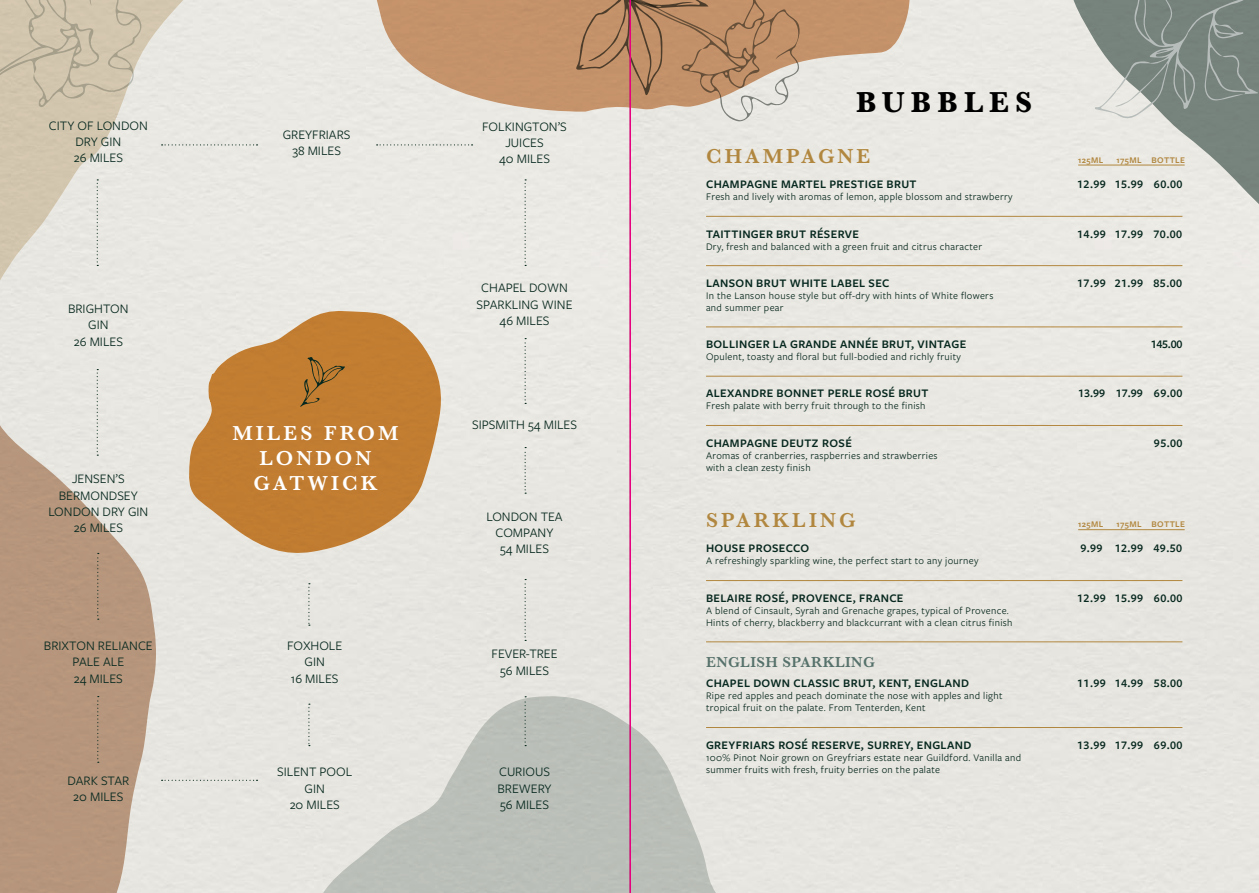
<style>
.page{position:relative;width:1259px;height:893px;background:#e9e7e1}
.page>*{position:absolute;margin:0;border:0;box-sizing:border-box;transform-origin:0 0}
.t1{font:700 30px "Baskerville";letter-spacing:.2em;color:#000}
.t2{font:600 21px/25.2px "Baskerville";letter-spacing:.15em;color:#fff;text-align:center}
.t3{font:600 21px "Baskerville";letter-spacing:.15em;color:#b1873f}
.t4{font:600 15px "Baskerville";letter-spacing:.03em;color:#56716b}
.t5{font:13.5px/16.2px "Freight Sans Pro";color:#06281f;text-align:center}
.t6{font:600 12px "Freight Sans Pro";letter-spacing:.03em;color:#06281f}
.t7{font:600 12px "Freight Sans Pro";color:#06281f}
.t8{font:10.5px/12px "Freight Sans Pro";letter-spacing:.03em;color:#06281f}
.t9{font:600 9px "Freight Sans Pro";letter-spacing:.04em;color:#b1873f}
</style>
<div class="page">
<div style="left:0;top:0;width:205px;height:335px;background:#e9e7e1"></div>
<svg style="left:0;top:414px;width:157px;height:479px;fill:#b6967c"></svg>
<svg style="left:1066px;top:0;width:193px;height:252px;fill:#ebe9e3"></svg>
<svg style="left:343px;top:0;width:568px;height:112px;fill:#c6946b"></svg>
<svg style="left:539px;top:0;width:262px;height:121px"></svg>
<svg style="left:1095px;top:0;width:164px;height:119px"></svg>
<svg style="left:299px;top:695px;width:506px;height:198px;fill:#e4e2dd"></svg>
<svg style="left:308px;top:583px;width:2px;height:43px"></svg>
<svg style="left:308px;top:704px;width:2px;height:42px"></svg>
<svg style="left:162px;top:780px;width:95px;height:1px"></svg>
<svg style="left:162px;top:144px;width:95px;height:1px"></svg>
<svg style="left:377px;top:144px;width:95px;height:1px"></svg>
<svg style="left:97px;top:696px;width:2px;height:67px"></svg>
<svg style="left:97px;top:553px;width:2px;height:67px"></svg>
<svg style="left:97px;top:369px;width:1px;height:87px"></svg>
<svg style="left:0;top:0;width:143px;height:266px"></svg>
<svg style="left:524px;top:179px;width:2px;height:87px"></svg>
<svg style="left:524px;top:338px;width:2px;height:66px"></svg>
<svg style="left:524px;top:447px;width:2px;height:47px"></svg>
<svg style="left:524px;top:579px;width:2px;height:62px"></svg>
<svg style="left:524px;top:696px;width:2px;height:50px"></svg>
<svg style="left:188px;top:310px;width:254px;height:244px;fill:#c27d31"></svg>
<svg style="left:300px;top:357px;width:45px;height:50px"></svg>
<hr style="left:706px;top:216px;width:476px;height:1px;background:#b1873f">
<hr style="left:706px;top:265px;width:476px;height:1px;background:#b1873f">
<hr style="left:706px;top:327px;width:476px;height:1px;background:#b1873f">
<hr style="left:706px;top:376px;width:476px;height:1px;background:#b1873f">
<hr style="left:706px;top:425px;width:476px;height:1px;background:#b1873f">
<hr style="left:706px;top:580px;width:476px;height:1px;background:#b1873f">
<hr style="left:706px;top:641px;width:476px;height:1px;background:#b1873f">
<hr style="left:706px;top:727px;width:476px;height:1px;background:#b1873f">
<hr style="left:1078px;top:165px;width:106px;height:1px;background:#b1873f">
<hr style="left:1078px;top:529px;width:106px;height:1px;background:#b1873f">
<hr style="left:629px;top:0;width:2px;height:893px;background:#e6007e">
<p class="t5" style="left:49px;top:117px;width:100px">CITY OF LONDON<br>DRY GIN<br>26 MILES</p>
<p class="t5" style="left:283px;top:126px;width:69px">GREYFRIARS<br>38 MILES</p>
<p class="t5" style="left:482px;top:118px;width:86px">FOLKINGTON’S<br>JUICES<br>40 MILES</p>
<p class="t5" style="left:68px;top:300px;width:62px">BRIGHTON<br>GIN<br>26 MILES</p>
<p class="t5" style="left:48px;top:470px;width:102px">JENSEN’S<br>BERMONDSEY<br>LONDON DRY GIN<br>26 MILES</p>
<p class="t5" style="left:44px;top:637px;width:110px">BRIXTON RELIANCE<br>PALE ALE<br>24 MILES</p>
<p class="t5" style="left:67px;top:771px;width:63px">DARK STAR<br>20 MILES</p>
<h2 class="t2" style="left:232px;top:420px;width:168px">MILES FROM<br>LONDON<br>GATWICK</h2>
<p class="t5" style="left:287px;top:637px;width:57px">FOXHOLE<br>GIN<br>16 MILES</p>
<p class="t5" style="left:277px;top:763px;width:76px">SILENT POOL<br>GIN<br>20 MILES</p>
<p class="t5" style="left:476px;top:279px;width:97px">CHAPEL DOWN<br>SPARKLING WINE<br>46 MILES</p>
<p class="t5" style="left:472px;top:416px;width:106px">SIPSMITH 54 MILES</p>
<p class="t5" style="left:486px;top:507px;width:78px">LONDON TEA<br>COMPANY<br>54 MILES</p>
<p class="t5" style="left:491px;top:645px;width:68px">FEVER-TREE<br>56 MILES</p>
<p class="t5" style="left:497px;top:763px;width:56px;text-align:left">CURIOUS<br>BREWERY<br>56 MILES</p>
<h1 class="t1" style="left:856px;top:81px;width:177px">BUBBLES</h1>
<h2 class="t3" style="left:706px;top:142px;width:166px">CHAMPAGNE</h2>
<p class="t6" style="left:706px;top:176px;width:212px">CHAMPAGNE MARTEL PRESTIGE BRUT</p>
<p class="t6" style="left:1077px;top:176px;width:107px">12.99 15.99 60.00</p>
<p class="t8" style="left:706px;top:190px;width:308px">Fresh and lively with aromas of lemon, apple blossom and strawberry</p>
<p class="t6" style="left:706px;top:225px;width:154px">TAITTINGER BRUT RÉSERVE</p>
<p class="t6" style="left:1077px;top:225px;width:106px">14.99 17.99 70.00</p>
<p class="t8" style="left:706px;top:240px;width:277px">Dry, fresh and balanced with a green fruit and citrus character</p>
<p class="t6" style="left:706px;top:275px;width:185px">LANSON BRUT WHITE LABEL SEC</p>
<p class="t6" style="left:1077px;top:275px;width:106px">17.99 21.99 85.00</p>
<p class="t8" style="left:706px;top:289px;width:289px">In the Lanson house style but off-dry with hints of White flowers and summer pear</p>
<p class="t6" style="left:706px;top:336px;width:262px">BOLLINGER LA GRANDE ANNÉE BRUT, VINTAGE</p>
<p class="t6" style="left:1150px;top:336px;width:33px">145.00</p>
<p class="t8" style="left:706px;top:350px;width:256px">Opulent, toasty and floral but full-bodied and richly fruity</p>
<p class="t6" style="left:706px;top:385px;width:224px">ALEXANDRE BONNET PERLE ROSÉ BRUT</p>
<p class="t7" style="left:1078px;top:385px;width:106px">13.99 17.99 69.00</p>
<p class="t8" style="left:706px;top:399px;width:221px">Fresh palate with berry fruit through to the finish</p>
<p class="t6" style="left:706px;top:435px;width:147px">CHAMPAGNE DEUTZ ROSÉ</p>
<p class="t6" style="left:1154px;top:435px;width:30px">95.00</p>
<p class="t8" style="left:706px;top:449px;width:233px">Aromas of cranberries, raspberries and strawberries with a clean zesty finish</p>
<p class="t9" style="left:1078px;top:153px;width:27px">125ML</p>
<p class="t9" style="left:1116px;top:153px;width:70px">175ML BOTTLE</p>
<h2 class="t3" style="left:706px;top:506px;width:151px">SPARKLING</h2>
<p class="t6" style="left:706px;top:540px;width:105px">HOUSE PROSECCO</p>
<p class="t6" style="left:1080px;top:540px;width:103px">9.99 12.99 49.50</p>
<p class="t8" style="left:706px;top:555px;width:274px">A refreshingly sparkling wine, the perfect start to any journey</p>
<p class="t6" style="left:706px;top:590px;width:199px">BELAIRE ROSÉ, PROVENCE, FRANCE</p>
<p class="t6" style="left:1077px;top:590px;width:107px">12.99 15.99 60.00</p>
<p class="t8" style="left:706px;top:604px;width:308px">A blend of Cinsault, Syrah and Grenache grapes, typical of Provence.<br>Hints of cherry, blackberry and blackcurrant with a clean citrus finish</p>
<h3 class="t4" style="left:706px;top:651px;width:170px">ENGLISH SPARKLING</h3>
<p class="t6" style="left:706px;top:675px;width:264px">CHAPEL DOWN CLASSIC BRUT, KENT, ENGLAND</p>
<p class="t6" style="left:1077px;top:675px;width:107px">11.99 14.99 58.00</p>
<p class="t8" style="left:706px;top:689px;width:298px">Ripe red apples and peach dominate the nose with apples and light tropical fruit on the palate. From Tenterden, Kent</p>
<p class="t6" style="left:706px;top:737px;width:267px">GREYFRIARS ROSÉ RESERVE, SURREY, ENGLAND</p>
<p class="t6" style="left:1077px;top:737px;width:107px">13.99 17.99 69.00</p>
<p class="t8" style="left:706px;top:751px;width:316px">100% Pinot Noir grown on Greyfriars estate near Guildford. Vanilla and summer fruits with fresh, fruity berries on the palate</p>
<p class="t9" style="left:1078px;top:518px;width:27px">125ML</p>
<p class="t9" style="left:1116px;top:518px;width:70px">175ML BOTTLE</p>
</div>
